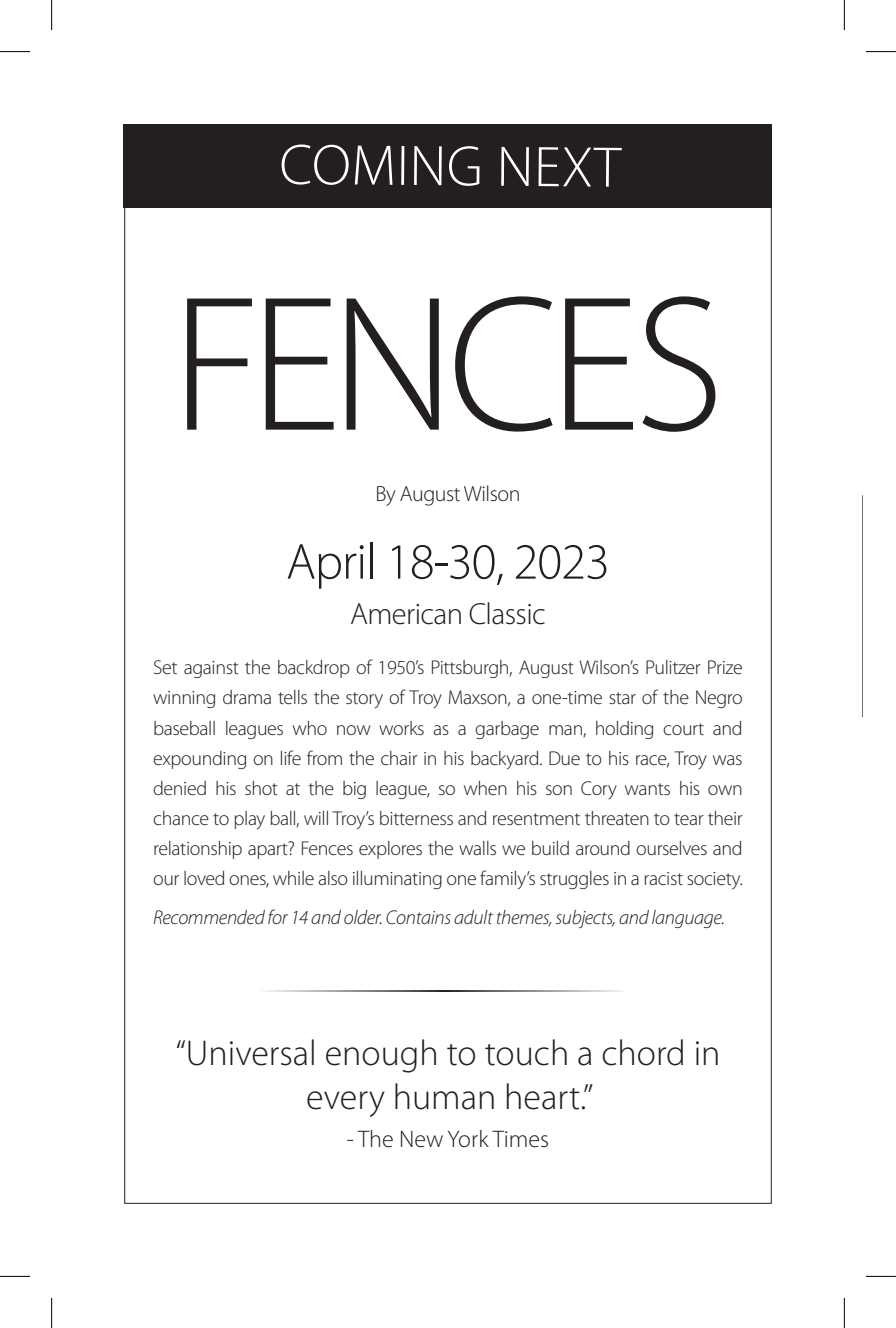
<style>
.page{position:relative;width:896px;height:1328px;background:#fff}
.page>*{position:absolute;margin:0;border:0;box-sizing:border-box;transform-origin:0 0}
.t1{font:300 194.4px "Myriad Pro";letter-spacing:-.05em;color:#231f20}
.t2{font:300 57.6px "Myriad Pro";color:#fff}
.t3{font:300 51px "Myriad Pro";letter-spacing:-.02em;color:#231f20}
.t4{font:300 36px/43.2px "Myriad Pro";color:#231f20;text-align:center}
.t5{font:300 30.6px "Myriad Pro";letter-spacing:-.02em;color:#231f20}
.t6{font:300 24px "Myriad Pro";color:#231f20}
.t7{font:300 22px "Myriad Pro";letter-spacing:-.02em;color:#231f20}
.t8{font:300 20px/30px "Myriad Pro";letter-spacing:-.02em;color:#231f20;text-align:justify}
.t9{font:italic 300 20px "Myriad Pro";letter-spacing:-.02em;color:#231f20}
</style>
<div class="page">
<div style="left:124px;top:124px;width:648px;height:83px;background:#231f20"></div>
<svg style="left:266px;top:990px;width:355px;height:1px"></svg>
<hr style="left:0;top:51px;width:30px;height:1px;background:#000">
<hr style="left:865px;top:51px;width:30px;height:1px;background:#000">
<hr style="left:0;top:1275px;width:30px;height:1px;background:#000">
<hr style="left:865px;top:1275px;width:30px;height:1px;background:#000">
<hr style="left:51px;top:0;width:1px;height:30px;background:#000">
<hr style="left:51px;top:1297px;width:1px;height:30px;background:#000">
<hr style="left:843px;top:0;width:1px;height:30px;background:#000">
<hr style="left:843px;top:1297px;width:1px;height:30px;background:#000">
<h2 class="t2" style="left:280px;top:129px;width:343px;rotate:1deg">COMING NEXT</h2>
<h1 class="t1" style="left:171px;top:248px;width:554px">FENCES</h1>
<p class="t7" style="left:375px;top:480px;width:147px">By August Wilson</p>
<h3 class="t3" style="left:286px;top:531px;width:325px">April 18-30, 2023</h3>
<h3 class="t5" style="left:350px;top:595px;width:197px">American Classic</h3>
<p class="t8" style="left:153px;top:652px;width:591px">Set against the backdrop of 1950’s Pittsburgh, August Wilson’s Pulitzer Prize winning drama tells the story of Troy Maxson, a one-time star of the Negro baseball leagues who now works as a garbage man, holding court and expounding on life from the chair in his backyard. Due to his race, Troy was denied his shot at the big league, so when his son Cory wants his own chance to play ball, will Troy’s bitterness and resentment threaten to tear their relationship apart? Fences explores the walls we build around ourselves and our loved ones, while also illuminating one family’s struggles in a racist society.</p>
<p class="t9" style="left:153px;top:904px;width:573px">Recommended for 14 and older. Contains adult themes, subjects, and language.</p>
<h3 class="t4" style="left:175px;top:1031px;width:546px">“Universal enough to touch a chord in every human heart.”</h3>
<p class="t6" style="left:347px;top:1123px;width:204px">- The New York Times</p>
</div>
